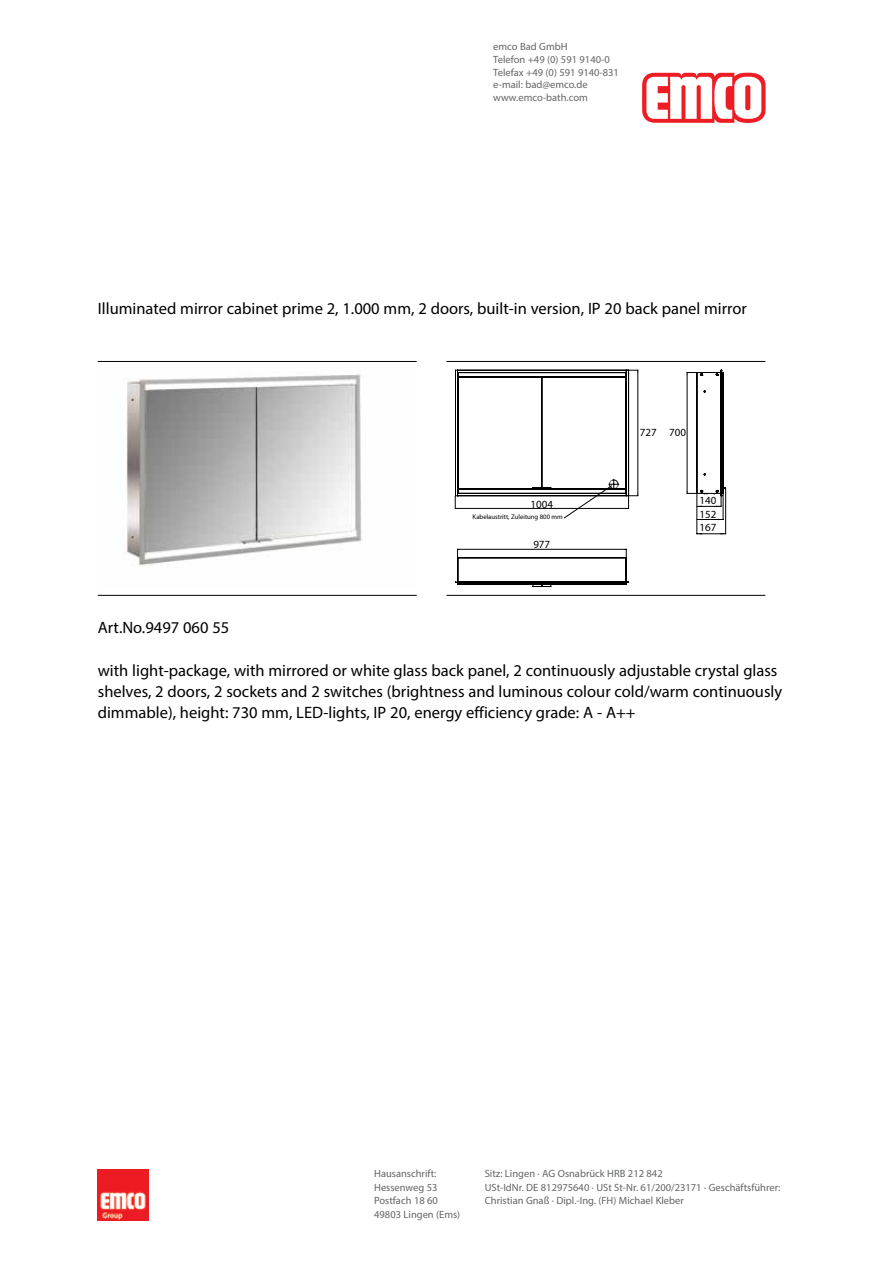
<style>
.page{position:relative;width:893px;height:1263px;background:#fff}
.page>*{position:absolute;margin:0;border:0;box-sizing:border-box;transform-origin:0 0}
.t1{font:16.5px/21px "Myriad Pro";color:#000}
.t2{font:10.95px/13.8px "Myriad Pro";color:#000;text-align:justify}
.t3{font:10.5px/13.5px "Myriad Pro";color:#636466}
.t4{font:6.75px "Myriad Pro";color:#000}
</style>
<div class="page">
<svg style="left:642px;top:73px;width:124px;height:50px"></svg>
<img style="left:98px;top:1169px;width:51px;height:51px">
<img style="left:126px;top:374px;width:236px;height:192px">
<hr style="left:98px;top:595px;width:319px;height:1px;background:#000">
<hr style="left:98px;top:361px;width:319px;height:1px;background:#000">
<svg style="left:455px;top:549px;width:174px;height:38px"></svg>
<hr style="left:638px;top:370px;width:1px;height:126px;background:#000">
<svg style="left:455px;top:370px;width:183px;height:148px"></svg>
<hr style="left:697px;top:493px;width:1px;height:41px;background:#000">
<hr style="left:725px;top:488px;width:1px;height:46px;background:#000">
<svg style="left:698px;top:533px;width:27px;height:1px"></svg>
<svg style="left:687px;top:370px;width:39px;height:150px"></svg>
<hr style="left:446px;top:595px;width:319px;height:1px;background:#000">
<hr style="left:446px;top:361px;width:319px;height:1px;background:#000">
<p class="t3" style="left:493px;top:40px;width:127px;line-height:12.6px">emco Bad GmbH<br>Telefon +49 (0) 591 9140-0<br>Telefax +49 (0) 591 9140-831 e-mail: bad@emco.de www.emco-bath.com</p>
<p class="t1" style="left:98px;top:298px;width:651px">Illuminated mirror cabinet prime 2, 1.000 mm, 2 doors, built-in version, IP 20 back panel mirror</p>
<p class="t2" style="left:531px;top:497px;width:24px">1004</p>
<p class="t2" style="left:533px;top:537px;width:18px">977</p>
<p class="t4" style="left:473px;top:512px;width:92px">Kabelaustritt, Zuleitung 800 mm</p>
<p class="t2" style="left:640px;top:425px;width:48px">727 700</p>
<p class="t2" style="left:699px;top:493px;width:18px">140<br>152<br>167</p>
<p class="t1" style="left:98px;top:617px;width:133px">Art.No.9497 060 55</p>
<p class="t1" style="left:98px;top:659px;width:686px">with light-package, with mirrored or white glass back panel, 2 continuously adjustable crystal glass shelves, 2 doors, 2 sockets and 2 switches (brightness and luminous colour cold/warm continuously dimmable), height: 730 mm, LED-lights, IP 20, energy efficiency grade: A - A++</p>
<p class="t3" style="left:374px;top:1167px;width:88px">Hausanschrift:<br>Hessenweg 53<br>Postfach 18 60<br>49803 Lingen (Ems)</p>
<p class="t3" style="left:485px;top:1167px;width:297px">Sitz: Lingen · AG Osnabrück HRB 212 842<br>USt-IdNr. DE 812975640 · USt St-Nr. 61/200/23171 · Geschäftsführer:<br>Christian Gnaß · Dipl.-Ing. (FH) Michael Kleber</p>
</div>
